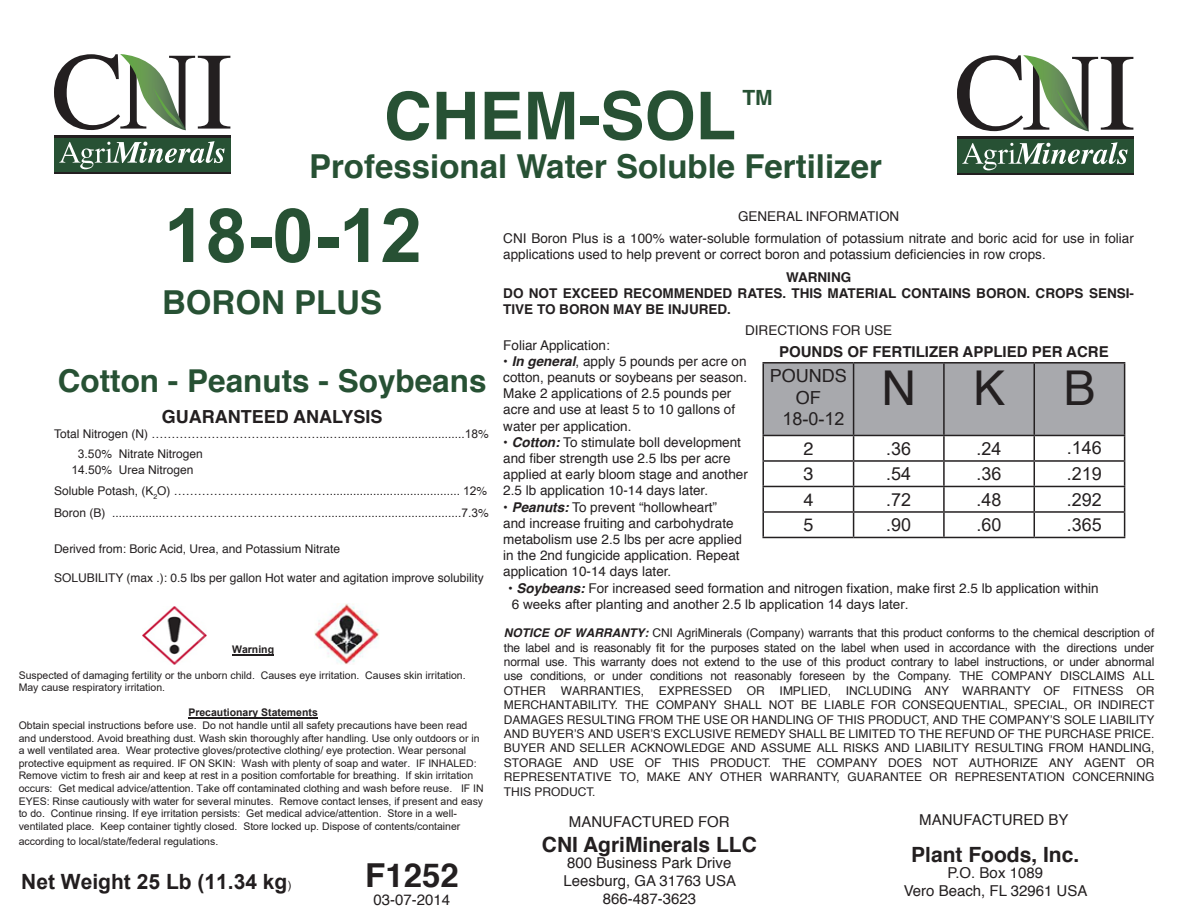
<style>
.page{position:relative;width:1188px;height:918px;background:#fff}
.page>*{position:absolute;margin:0;border:0;box-sizing:border-box;transform-origin:0 0}
.t1{font:700 75px "Arial";color:#275134}
.t2{font:700 66px "Helvetica";color:#275134}
.t3{font:48px "Helvetica";color:#231f20}
.t4{font:700 33px "Helvetica";color:#275134}
.t5{font:700 33px "Helvetica";color:#231f20}
.t6{font:700 31.5px "Helvetica";color:#275134}
.t7{font:700 21px "Helvetica";color:#231f20}
.t8{font:700 21px "Arial";color:#221e1f}
.t9{font:700 21px "Helvetica";color:#275134}
.t10{font:18px "Arial";color:#231f20}
.t11{font:700 18px "Helvetica";color:#231f20}
.t12{font:18px/21.6px "Helvetica";color:#231f20;text-align:center}
.t13{font:15px/18px "Helvetica";color:#231f20;text-align:center}
.t14{font:700 15px "Helvetica";color:#231f20}
.t15{font:13.5px/16.2px "Helvetica";color:#231f20}
.t16{font:700 13.5px/16.2px "Helvetica";color:#231f20}
.t17{font:13.5px "Arial";color:#231f20}
.t18{font:12px/14.4px "Helvetica";color:#231f20}
.t19{font:12px "Arial";color:#231f20}
.t20{font:10.5px/12.6px "Arial";color:#221e1f}
.t21{font:700 10.5px "Arial";color:#221e1f}
.s1{font-weight:700;font-style:italic}
.s2{font-family:"Helvetica"}
.s3{font-family:"Arial"}
.s4{font-weight:400;font-size:11.25px}
</style>
<div class="page">
<hr style="left:762px;top:362px;width:92px;height:2px;background:#231f20">
<hr style="left:762px;top:364px;width:2px;height:71px;background:#231f20">
<hr style="left:854px;top:362px;width:90px;height:2px;background:#231f20">
<hr style="left:944px;top:362px;width:90px;height:2px;background:#231f20">
<hr style="left:1034px;top:362px;width:91px;height:2px;background:#231f20">
<hr style="left:762px;top:435px;width:92px;height:1px;background:#231f20">
<hr style="left:762px;top:436px;width:2px;height:24px;background:#231f20">
<hr style="left:762px;top:460px;width:92px;height:2px;background:#231f20">
<hr style="left:762px;top:462px;width:2px;height:24px;background:#231f20">
<hr style="left:762px;top:486px;width:92px;height:1px;background:#231f20">
<hr style="left:762px;top:487px;width:2px;height:24px;background:#231f20">
<hr style="left:762px;top:511px;width:92px;height:2px;background:#231f20">
<hr style="left:762px;top:513px;width:2px;height:24px;background:#231f20">
<svg style="left:763px;top:363px;width:362px;height:174px"></svg>
<hr style="left:762px;top:537px;width:92px;height:1px;background:#231f20">
<hr style="left:854px;top:537px;width:90px;height:1px;background:#231f20">
<hr style="left:944px;top:537px;width:90px;height:1px;background:#231f20">
<hr style="left:1034px;top:537px;width:91px;height:1px;background:#231f20">
<svg style="left:55px;top:135px;width:176px;height:39px"></svg>
<div style="left:55px;top:138px;width:176px;height:33px;background:#275134"></div>
<svg style="left:59px;top:141px;width:166px;height:28px"></svg>
<svg style="left:54px;top:54px;width:176px;height:76px"></svg>
<svg style="left:958px;top:136px;width:176px;height:39px"></svg>
<div style="left:958px;top:139px;width:176px;height:33px;background:#275134"></div>
<svg style="left:962px;top:142px;width:166px;height:28px"></svg>
<svg style="left:957px;top:55px;width:176px;height:76px"></svg>
<hr style="left:188px;top:718px;width:130px;height:1px;background:#221e1f">
<hr style="left:232px;top:655px;width:42px;height:1px;background:#221e1f">
<img style="left:314px;top:603px;width:66px;height:61px">
<img style="left:142px;top:607px;width:65px;height:58px">
<h2 class="t2" style="left:384px;top:63px;width:353px">CHEM-SOL</h2>
<h3 class="t9" style="left:742px;top:80px;width:32px">TM</h3>
<h3 class="t4" style="left:309px;top:140px;width:574px">Professional Water Soluble Fertilizer</h3>
<h1 class="t1" style="left:164px;top:183px;width:260px">18-0-12</h1>
<p class="t15" style="left:503px;top:206px;width:632px;line-height:22.2px;text-align:center">GENERAL INFORMATION<br>CNI Boron Plus is a 100% water-soluble formulation of potassium nitrate and boric acid for use in foliar</p>
<p class="t15" style="left:503px;top:247px;width:544px">applications used to help prevent or correct boron and potassium deficiencies in row crops.</p>
<p class="t16" style="left:503px;top:269px;width:632px;text-indent:283px">WARNING<br>DO NOT EXCEED RECOMMENDED RATES. THIS MATERIAL CONTAINS BORON. CROPS SENSI-<br>TIVE TO BORON MAY BE INJURED.</p>
<p class="t15" style="left:745px;top:322px;width:149px">DIRECTIONS FOR USE</p>
<h3 class="t4" style="left:162px;top:276px;width:222px">BORON PLUS</h3>
<p class="t15" style="left:503px;top:337px;width:108px">Foliar Application:</p>
<p class="t15" style="left:503px;top:353px;width:245px">• <span class="s1">In general</span>, apply 5 pounds per acre on cotton, peanuts or soybeans per season.<br>Make 2 applications of 2.5 pounds per acre and use at least 5 to 10 gallons of water per application.</p>
<p class="t15" style="left:503px;top:434px;width:246px">• <span class="s1">Cotton:</span> To stimulate boll development and fiber strength use 2.5 lbs per acre applied at early bloom stage and another 2.5 lb application 10-14 days later.</p>
<p class="t15" style="left:503px;top:499px;width:240px">• <span class="s1">Peanuts:</span> To prevent “hollowheart” and increase fruiting and carbohydrate metabolism use 2.5 lbs per acre applied in the 2nd fungicide application. Repeat application 10-14 days later.</p>
<p class="t15" style="left:508px;top:580px;width:592px">• <span class="s1">Soybeans:</span> For increased seed formation and nitrogen fixation, make first 2.5 lb application within</p>
<p class="t17" style="left:512px;top:595px;width:398px"><span class="s2">6</span> weeks after planting and another 2.5 lb application 14 days later.</p>
<p class="t18" style="left:504px;top:626px;width:652px;text-align:justify"><span class="s1">NOTICE OF WARRANTY:</span> CNI AgriMinerals (Company) warrants that this product conforms to the chemical description of the label and is reasonably fit for the purposes stated on the label when used in accordance with the directions under normal use. This warranty does not extend to the use of this product contrary to label instructions, or under abnormal use conditions, or under conditions not reasonably foreseen by the Company. THE COMPANY DISCLAIMS ALL OTHER WARRANTIES, EXPRESSED OR IMPLIED, INCLUDING ANY WARRANTY OF FITNESS OR MERCHANTABILITY. THE COMPANY SHALL NOT BE LIABLE FOR CONSEQUENTIAL, SPECIAL, OR INDIRECT DAMAGES RESULTING FROM THE USE OR HANDLING OF THIS PRODUCT, AND THE COMPANY’S SOLE LIABILITY AND BUYER’S AND USER’S EXCLUSIVE REMEDY SHALL BE LIMITED TO THE REFUND OF THE PURCHASE PRICE.<br>BUYER AND SELLER ACKNOWLEDGE AND ASSUME ALL RISKS AND LIABILITY RESULTING FROM HANDLING, STORAGE AND USE OF THIS PRODUCT. THE COMPANY DOES NOT AUTHORIZE ANY AGENT OR REPRESENTATIVE TO, MAKE ANY OTHER WARRANTY, GUARANTEE OR REPRESENTATION CONCERNING THIS PRODUCT.</p>
<p class="t14" style="left:779px;top:340px;width:331px">POUNDS OF FERTILIZER APPLIED PER ACRE</p>
<h3 class="t6" style="left:58px;top:355px;width:430px">Cotton - Peanuts - Soybeans</h3>
<h3 class="t12" style="left:770px;top:366px;width:79px">POUNDS<br>OF</h3>
<h3 class="t10" style="left:782px;top:406px;width:64px">18-0-12</h3>
<h3 class="t3" style="left:881px;top:351px;width:216px">NKB</h3>
<h3 class="t11" style="left:162px;top:403px;width:222px">GUARANTEED ANALYSIS</h3>
<p class="t18" style="left:78px;top:424px;width:412px;line-height:19.8px;text-indent:-24px">Total Nitrogen (N) ……………………………………...….....................................<span class="s3">18</span>%<br><span class="s3">3.50</span>% Nitrate Nitrogen</p>
<p class="t18" style="left:54px;top:481px;width:436px;line-height:21.6px">Soluble Potash, (K<sub>2</sub>O) …………………………………....................................... <span class="s3">12</span>%<br>Boron (B) ................…………………………………..........................................<span class="s3">7.3</span>%</p>
<p class="t18" style="left:54px;top:542px;width:288px">Derived from: Boric Acid<span class="s3">, Urea,</span> and Potassium Nitrate</p>
<p class="t18" style="left:54px;top:571px;width:431px">SOLUBILITY (max .): 0.5 lbs per gallon Hot water and agitation improve solubility</p>
<h3 class="t12" style="left:803px;top:438px;width:12px">2</h3>
<h3 class="t10" style="left:886px;top:436px;width:27px"><span class="s2">.</span>36</h3>
<h3 class="t10" style="left:977px;top:436px;width:27px"><span class="s2">.</span>24</h3>
<h3 class="t10" style="left:1067px;top:436px;width:37px">.146</h3>
<h3 class="t12" style="left:803px;top:464px;width:12px">3</h3>
<h3 class="t10" style="left:886px;top:462px;width:27px"><span class="s2">.</span>54</h3>
<h3 class="t10" style="left:977px;top:462px;width:27px"><span class="s2">.</span>36</h3>
<h3 class="t10" style="left:1067px;top:462px;width:37px"><span class="s2">.</span>219</h3>
<h3 class="t12" style="left:803px;top:489px;width:12px">4</h3>
<h3 class="t10" style="left:886px;top:487px;width:27px"><span class="s2">.</span>72</h3>
<h3 class="t10" style="left:977px;top:487px;width:27px"><span class="s2">.</span>48</h3>
<h3 class="t10" style="left:1067px;top:487px;width:37px"><span class="s2">.</span>292</h3>
<h3 class="t12" style="left:803px;top:515px;width:12px">5</h3>
<h3 class="t10" style="left:886px;top:513px;width:27px"><span class="s2">.</span>90</h3>
<h3 class="t10" style="left:977px;top:512px;width:27px">.60</h3>
<h3 class="t10" style="left:1067px;top:513px;width:37px"><span class="s2">.</span>365</h3>
<p class="t19" style="left:72px;top:462px;width:124px">14.50<span class="s2">%</span> Urea <span class="s2">Nitrogen</span></p>
<p class="t21" style="left:232px;top:642px;width:44px">Warning</p>
<p class="t20" style="left:19px;top:668px;width:449px">Suspected of damaging fertility or the unborn child. Causes eye irritation. Causes skin irritation.<br>May cause respiratory irritation.</p>
<p class="t21" style="left:188px;top:705px;width:131px">Precautionary Statements</p>
<p class="t20" style="left:19px;top:719px;width:467px">Obtain special instructions before use. Do not handle until all safety precautions have been read and understood. Avoid breathing dust. Wash skin thoroughly after handling. Use only outdoors or in a well ventilated area. Wear protective gloves/protective clothing/ eye protection. Wear personal protective equipment as required. IF ON SKIN: Wash with plenty of soap and water. IF INHALED:<br>Remove victim to fresh air and keep at rest in a position comfortable for breathing. If skin irritation occurs: Get medical advice/attention. Take off contaminated clothing and wash before reuse. IF IN EYES: Rinse cautiously with water for several minutes. Remove contact lenses, if present and easy to do. Continue rinsing. If eye irritation persists: Get medical advice/attention. Store in a well&shy;ventilated place. Keep container tightly closed. Store locked up. Dispose of contents/container</p>
<p class="t20" style="left:19px;top:835px;width:201px">according to local/state/federal regulations.</p>
<p class="t13" style="left:919px;top:811px;width:151px">MANUFACTURED BY</p>
<h3 class="t7" style="left:911px;top:838px;width:170px">Plant Foods, Inc.</h3>
<p class="t13" style="left:947px;top:864px;width:97px">P.O. Box 1089</p>
<p class="t13" style="left:569px;top:813px;width:162px">MANUFACTURED FOR</p>
<h3 class="t7" style="left:542px;top:827px;width:217px">CNI AgriMinerals LLC</h3>
<p class="t13" style="left:563px;top:854px;width:174px">800 Business Park Drive<br>Leesburg, GA 31763 USA<br>866-487-3623</p>
<h3 class="t5" style="left:365px;top:849px;width:95px">F1252</h3>
<h3 class="t8" style="left:21px;top:867px;width:271px">Net Weight 25 Lb (11.34 kg<span class="s4">)</span></h3>
<p class="t13" style="left:904px;top:882px;width:185px">Vero Beach, FL 32961 USA</p>
<p class="t13" style="left:374px;top:891px;width:78px">03-07-2014</p>
</div>
